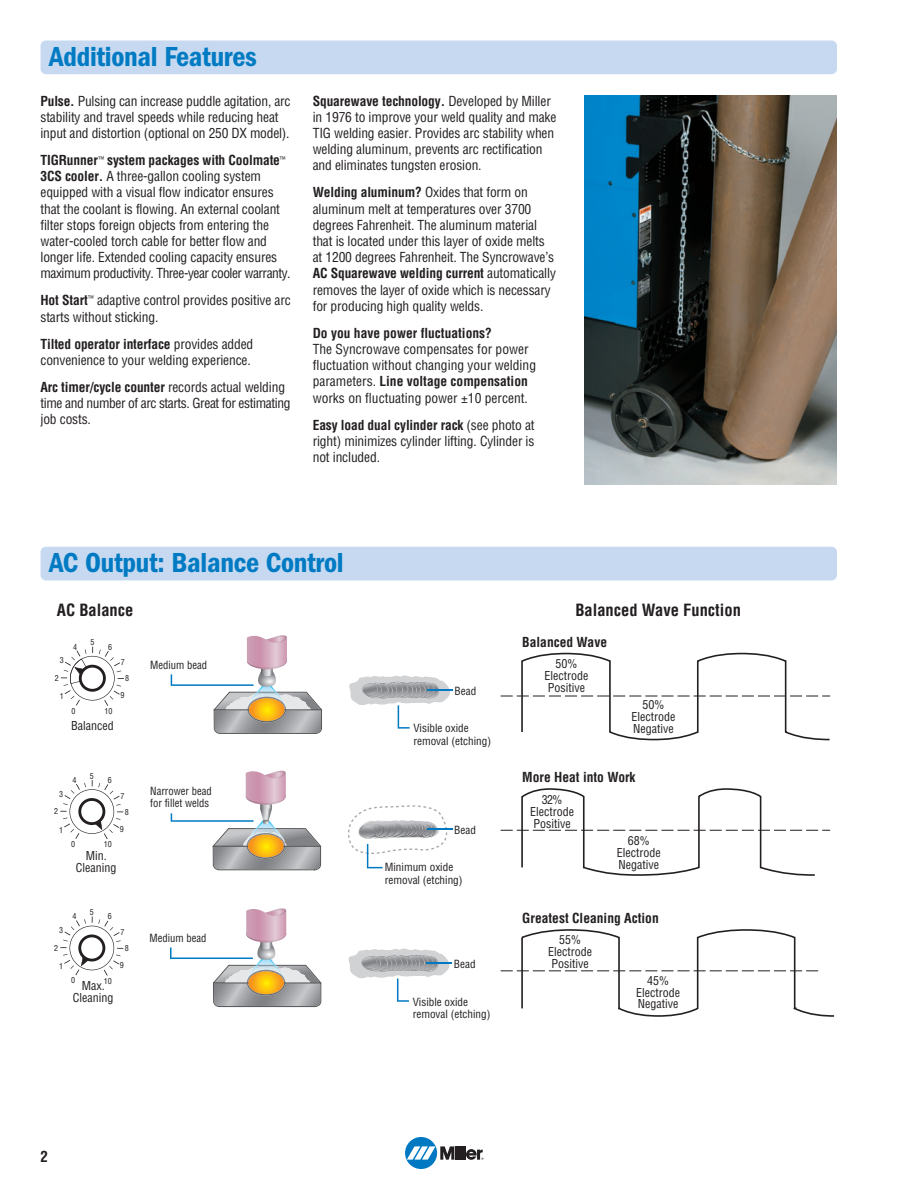
<style>
.page{position:relative;width:918px;height:1188px;background:#fff}
.page>*{position:absolute;margin:0;border:0;box-sizing:border-box;transform-origin:0 0}
.t1{font:28.5px "ITC Franklin Gothic Std Dm Cd";letter-spacing:-.01em;color:#007bc3}
.t2{font:700 condensed 16.5px "Helvetica";color:#231f20}
.t3{font:700 condensed 15px "Helvetica";color:#231f20}
.t4{font:condensed 13.5px/16.2px "Helvetica";letter-spacing:-.01em;color:#231f20}
.t5{font:condensed 13.5px/16.2px "Helvetica";letter-spacing:-.03em;color:#231f20}
.t6{font:700 condensed 13.5px "Helvetica";color:#231f20}
.t7{font:condensed 12px/12px "Helvetica";color:#231f20;text-align:center}
.t8{font:condensed 10.95px/12.5px "Helvetica";color:#231f20}
.t9{font:condensed 10.95px/12.5px "Helvetica";color:#231f20;scale:.96 1}
.t10{font:condensed 8.1px "Helvetica";color:#231f20}
.s1{font-weight:700}
</style>
<div class="page">
<div style="left:405px;top:1137px;width:32px;height:32px;background:#0079c2;border-radius:50%"></div>
<hr style="left:459px;top:1146px;width:3px;height:14px;background:#231f20">
<hr style="left:463px;top:1146px;width:3px;height:14px;background:#231f20">
<svg style="left:407px;top:1146px;width:51px;height:14px"></svg>
<svg style="left:466px;top:1149px;width:18px;height:11px"></svg>
<div style="left:40px;top:547px;width:797px;height:33px;background:#c6d9f0;border-radius:5px"></div>
<div style="left:40px;top:40px;width:797px;height:34px;background:#c6d9f0;border-radius:5px"></div>
<svg style="left:501px;top:653px;width:329px;height:87px"></svg>
<svg style="left:501px;top:788px;width:329px;height:88px"></svg>
<svg style="left:501px;top:929px;width:333px;height:88px"></svg>
<hr style="left:61px;top:677px;width:31px;height:2px;background:#231f20">
<hr style="left:92px;top:647px;width:1px;height:31px;background:#231f20">
<hr style="left:92px;top:678px;width:32px;height:1px;background:#231f20">
<svg style="left:64px;top:649px;width:57px;height:57px"></svg>
<hr style="left:60px;top:811px;width:32px;height:1px;background:#231f20">
<hr style="left:91px;top:780px;width:2px;height:32px;background:#231f20">
<hr style="left:92px;top:811px;width:31px;height:1px;background:#231f20">
<svg style="left:63px;top:783px;width:58px;height:56px"></svg>
<hr style="left:60px;top:947px;width:32px;height:1px;background:#231f20">
<hr style="left:91px;top:916px;width:2px;height:32px;background:#231f20">
<hr style="left:92px;top:948px;width:31px;height:1px;background:#231f20">
<svg style="left:63px;top:919px;width:58px;height:57px"></svg>
<hr style="left:427px;top:689px;width:26px;height:2px;background:#0079c2">
<svg style="left:349px;top:675px;width:101px;height:54px"></svg>
<svg style="left:348px;top:805px;width:104px;height:63px"></svg>
<svg style="left:171px;top:770px;width:150px;height:100px"></svg>
<svg style="left:171px;top:635px;width:151px;height:99px"></svg>
<hr style="left:426px;top:962px;width:26px;height:2px;background:#0079c2">
<svg style="left:348px;top:948px;width:102px;height:54px"></svg>
<svg style="left:170px;top:908px;width:151px;height:99px"></svg>
<img style="left:585px;top:96px;width:252px;height:389px">
<h1 class="t1" style="left:49px;top:47px;width:209px">Additional Features</h1>
<p class="t4" style="left:40px;top:94px;width:252px"><span class="s1">Pulse.</span> Pulsing can increase puddle agitation, arc stability and travel speeds while reducing heat input and distortion (optional on 250 DX model).</p>
<p class="t4" style="left:40px;top:153px;width:252px"><span class="s1">TIGRunner</span><sup>™</sup> <span class="s1">system packages with Coolmate</span><sup>™ </sup><span class="s1">3CS cooler.</span> A three-gallon cooling system equipped with a visual flow indicator ensures that the coolant is flowing. An external coolant filter stops foreign objects from entering the water-cooled torch cable for better flow and longer life. Extended cooling capacity ensures maximum productivity. Three-year cooler warranty.</p>
<p class="t4" style="left:40px;top:294px;width:252px"><span class="s1">Hot Start</span><sup>™</sup> adaptive control provides positive arc starts without sticking.</p>
<p class="t4" style="left:40px;top:337px;width:214px"><span class="s1">Tilted operator interface</span> provides added convenience to your welding experience.</p>
<p class="t5" style="left:40px;top:380px;width:251px"><span class="s1">Arc timer/cycle counter</span> records actual welding time and number of arc starts. Great for estimating job costs.</p>
<p class="t4" style="left:313px;top:94px;width:245px"><span class="s1">Squarewave technology.</span> Developed by Miller in 1976 to improve your weld quality and make TIG welding easier. Provides arc stability when welding aluminum, prevents arc rectification and eliminates tungsten erosion.</p>
<p class="t4" style="left:313px;top:186px;width:245px"><span class="s1">Welding aluminum?</span> Oxides that form on aluminum melt at temperatures over 3700 degrees Fahrenheit. The aluminum material that is located under this layer of oxide melts at 1200 degrees Fahrenheit. The Syncrowave’s <span class="s1">AC Squarewave welding current</span> automatically removes the layer of oxide which is necessary for producing high quality welds.</p>
<p class="t6" style="left:313px;top:328px;width:181px">Do you have power fluctuations?</p>
<p class="t4" style="left:313px;top:342px;width:225px">The Syncrowave compensates for power fluctuation without changing your welding parameters. <span class="s1">Line voltage compensation </span>works on fluctuating power ±10 percent.</p>
<p class="t4" style="left:313px;top:418px;width:223px;text-align:justify"><span class="s1">Easy load dual cylinder rack</span> (see photo at right) minimizes cylinder lifting. Cylinder is not included.</p>
<h1 class="t1" style="left:49px;top:553px;width:296px">AC Output: Balance Control</h1>
<p class="t2" style="left:57px;top:604px;width:78px">AC Balance</p>
<p class="t2" style="left:575px;top:604px;width:167px">Balanced Wave Function</p>
<p class="t10" style="left:73px;top:644px;width:6px">4</p>
<p class="t10" style="left:90px;top:639px;width:6px">5</p>
<p class="t10" style="left:108px;top:644px;width:6px">6</p>
<p class="t6" style="left:522px;top:637px;width:86px">Balanced Wave</p>
<p class="t10" style="left:60px;top:657px;width:6px">3</p>
<p class="t10" style="left:121px;top:659px;width:6px">7</p>
<p class="t9" style="left:150px;top:660px;width:61px">Medium bead</p>
<p class="t10" style="left:55px;top:675px;width:6px">2</p>
<p class="t10" style="left:125px;top:675px;width:6px">8</p>
<p class="t10" style="left:60px;top:693px;width:6px">1</p>
<p class="t10" style="left:120px;top:692px;width:6px">9</p>
<p class="t10" style="left:72px;top:708px;width:6px">0</p>
<p class="t10" style="left:104px;top:708px;width:10px">10</p>
<p class="t7" style="left:71px;top:721px;width:44px">Balanced</p>
<p class="t8" style="left:455px;top:685px;width:23px">Bead</p>
<p class="t8" style="left:413px;top:723px;width:79px">Visible oxide removal (etching)</p>
<p class="t7" style="left:545px;top:659px;width:45px">50%<br>Electrode<br>Positive</p>
<p class="t7" style="left:631px;top:699px;width:45px">50%<br>Electrode<br>Negative</p>
<p class="t10" style="left:73px;top:777px;width:6px">4</p>
<p class="t10" style="left:90px;top:773px;width:6px">5</p>
<p class="t10" style="left:108px;top:777px;width:6px">6</p>
<p class="t6" style="left:522px;top:772px;width:115px">More Heat into Work</p>
<p class="t10" style="left:59px;top:791px;width:6px">3</p>
<p class="t10" style="left:54px;top:808px;width:6px">2</p>
<p class="t10" style="left:120px;top:793px;width:6px">7</p>
<p class="t10" style="left:125px;top:809px;width:6px">8</p>
<p class="t9" style="left:150px;top:785px;width:66px">Narrower bead for fillet welds</p>
<p class="t10" style="left:59px;top:827px;width:6px">1</p>
<p class="t10" style="left:120px;top:826px;width:6px">9</p>
<p class="t10" style="left:71px;top:841px;width:6px">0</p>
<p class="t10" style="left:104px;top:841px;width:10px">10</p>
<p class="t7" style="left:76px;top:851px;width:42px">Min.<br>Cleaning</p>
<p class="t8" style="left:454px;top:825px;width:23px">Bead</p>
<p class="t8" style="left:385px;top:862px;width:79px">Minimum oxide removal (etching)</p>
<p class="t7" style="left:530px;top:794px;width:45px">32%<br>Electrode<br>Positive</p>
<p class="t7" style="left:617px;top:835px;width:45px">68%<br>Electrode<br>Negative</p>
<p class="t10" style="left:73px;top:913px;width:6px">4</p>
<p class="t10" style="left:90px;top:909px;width:6px">5</p>
<p class="t10" style="left:108px;top:913px;width:6px">6</p>
<p class="t10" style="left:59px;top:927px;width:6px">3</p>
<p class="t10" style="left:120px;top:929px;width:6px">7</p>
<p class="t9" style="left:150px;top:933px;width:61px">Medium bead</p>
<p class="t10" style="left:54px;top:944px;width:6px">2</p>
<p class="t10" style="left:125px;top:945px;width:6px">8</p>
<p class="t10" style="left:59px;top:963px;width:6px">1</p>
<p class="t10" style="left:120px;top:962px;width:6px">9</p>
<p class="t8" style="left:454px;top:958px;width:23px">Bead</p>
<p class="t6" style="left:522px;top:913px;width:138px">Greatest Cleaning Action</p>
<p class="t7" style="left:548px;top:934px;width:45px">55%<br>Electrode<br>Positive</p>
<p class="t10" style="left:71px;top:977px;width:6px">0</p>
<p class="t10" style="left:104px;top:978px;width:10px">10</p>
<p class="t7" style="left:73px;top:981px;width:42px">Max.<br>Cleaning</p>
<p class="t8" style="left:413px;top:996px;width:79px">Visible oxide removal (etching)</p>
<p class="t7" style="left:636px;top:975px;width:45px">45%<br>Electrode<br>Negative</p>
<p class="t3" style="left:41px;top:1151px;width:9px">2</p>
</div>
